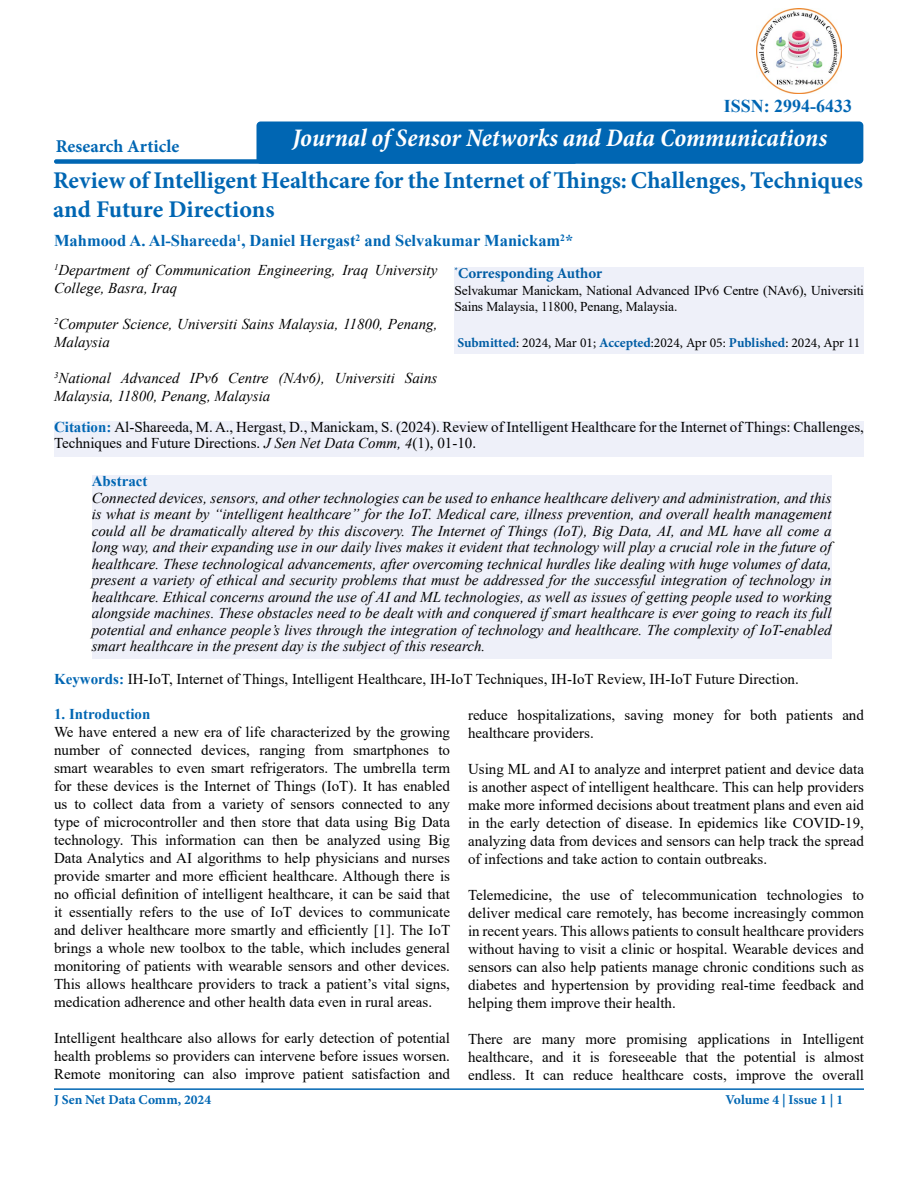
<style>
.page{position:relative;width:918px;height:1188px;background:#fff}
.page>*{position:absolute;margin:0;border:0;box-sizing:border-box;transform-origin:0 0}
.t1{font:italic 700 condensed 25.5px "Minion Pro";letter-spacing:-.005em;color:#fff}
.t2{font:700 24px/28.8px "Minion Pro";color:#0066b3}
.t3{font:700 18px "Minion Pro";color:#0066b3}
.t4{font:700 18px "Times New Roman";color:#0066b3}
.t5{font:700 16.5px "Times New Roman";color:#0066b3}
.t6{font:15px/18px "Times New Roman";color:#000;text-align:justify}
.t7{font:italic 15px/16.5px "Times New Roman";color:#000}
.t8{font:700 15px "Times New Roman";color:#0066b3}
.t9{font:700 15px "Minion Pro";color:#005da4}
.t10{font:13.5px/16.5px "Times New Roman";letter-spacing:-.01em;color:#000}
.t11{font:13.5px "Minion Pro";color:#000}
.t12{font:700 13.5px "Minion Pro";color:#0066b3}
.s1{font-weight:700;color:#005da4}
.s2{font-weight:700;color:#0066b3}
.s3{font-style:italic}
</style>
<div class="page">
<div style="left:54px;top:421px;width:810px;height:36px;background:#eef0f9"></div>
<div style="left:54px;top:159px;width:523px;height:5px;background:#0066b3;border-radius:2px"></div>
<hr style="left:54px;top:1088px;width:810px;height:2px;background:#0066b3">
<div style="left:257px;top:122px;width:606px;height:42px;background:#0066b3;border-radius:4px"></div>
<div style="left:455px;top:267px;width:409px;height:87px;background:#eef0f9"></div>
<div style="left:92px;top:475px;width:740px;height:184px;background:#eef0f9"></div>
<img style="left:757px;top:8px;width:85px;height:86px">
<p class="t3" style="left:56px;top:133px;width:125px">Research Article</p>
<p class="t4" style="left:724px;top:93px;width:130px">ISSN: 2994-6433</p>
<h1 class="t1" style="left:293px;top:120px;width:536px">Journal of Sensor Networks and Data Communications</h1>
<h2 class="t2" style="left:53px;top:166px;width:811px">Review of Intelligent Healthcare for the Internet of Things: Challenges, Techniques and Future Directions</h2>
<p class="t5" style="left:54px;top:229px;width:521px">Mahmood A. Al-Shareeda<sup>1</sup>, Daniel Hergast<sup>2</sup> and Selvakumar Manickam<sup>2</sup>*</p>
<p class="t7" style="left:54px;top:261px;width:385px;line-height:18px"><sup>1</sup>Department of Communication Engineering, Iraq University<br>College, Basra, Iraq</p>
<p class="t7" style="left:54px;top:315px;width:385px;line-height:18px"><sup>2</sup>Computer Science, Universiti Sains Malaysia, 11800, Penang,<br>Malaysia</p>
<p class="t7" style="left:54px;top:369px;width:385px;line-height:18px"><sup>3</sup>National Advanced IPv6 Centre (NAv6), Universiti Sains<br>Malaysia, 11800, Penang, Malaysia</p>
<p class="t9" style="left:455px;top:263px;width:149px"><sup>*</sup>Corresponding Author</p>
<p class="t10" style="left:455px;top:282px;width:411px">Selvakumar Manickam, National Advanced IPv6 Centre (NAv6), Universiti<br>Sains Malaysia, 11800, Penang, Malaysia.</p>
<p class="t11" style="left:457px;top:334px;width:404px"><span class="s1">Submitted</span>: 2024, Mar 01; <span class="s1">Accepted</span>:2024, Apr 05: <span class="s1">Published</span>: 2024, Apr 11</p>
<p class="t6" style="left:54px;top:418px;width:812px;line-height:16.5px"><span class="s2">Citation:</span> Al-Shareeda, M. A., Hergast, D., Manickam, S. (2024). Review of Intelligent Healthcare for the Internet of Things: Challenges,<br>Techniques and Future Directions. <span class="s3">J Sen Net Data Comm, 4</span>(1), 01-10.</p>
<p class="t8" style="left:92px;top:470px;width:57px">Abstract</p>
<p class="t7" style="left:92px;top:489px;width:741px;text-align:justify">Connected devices, sensors, and other technologies can be used to enhance healthcare delivery and administration, and this is what is meant by “intelligent healthcare” for the IoT. Medical care, illness prevention, and overall health management could all be dramatically altered by this discovery. The Internet of Things (IoT), Big Data, AI, and ML have all come a long way, and their expanding use in our daily lives makes it evident that technology will play a crucial role in the future of healthcare. These technological advancements, after overcoming technical hurdles like dealing with huge volumes of data, present a variety of ethical and security problems that must be addressed for the successful integration of technology in healthcare. Ethical concerns around the use of AI and ML technologies, as well as issues of getting people used to working alongside machines. These obstacles need to be dealt with and conquered if smart healthcare is ever going to reach its full potential and enhance people’s lives through the integration of technology and healthcare. The complexity of IoT-enabled smart healthcare in the present day is the subject of this research.</p>
<p class="t6" style="left:54px;top:669px;width:746px"><span class="s2">Keywords:</span> IH-IoT, Internet of Things, Intelligent Healthcare, IH-IoT Techniques, IH-IoT Review, IH-IoT Future Direction.</p>
<p class="t8" style="left:54px;top:704px;width:98px">1. Introduction</p>
<p class="t6" style="left:54px;top:723px;width:398px">We have entered a new era of life characterized by the growing number of connected devices, ranging from smartphones to smart wearables to even smart refrigerators. The umbrella term for these devices is the Internet of Things (IoT). It has enabled us to collect data from a variety of sensors connected to any type of microcontroller and then store that data using Big Data technology. This information can then be analyzed using Big Data Analytics and AI algorithms to help physicians and nurses provide smarter and more efficient healthcare. Although there is no official definition of intelligent healthcare, it can be said that it essentially refers to the use of IoT devices to communicate and deliver healthcare more smartly and efficiently [1]. The IoT brings a whole new toolbox to the table, which includes general monitoring of patients with wearable sensors and other devices.<br>This allows healthcare providers to track a patient’s vital signs, medication adherence and other health data even in rural areas.</p>
<p class="t6" style="left:54px;top:1029px;width:398px">Intelligent healthcare also allows for early detection of potential health problems so providers can intervene before issues worsen.<br>Remote monitoring can also improve patient satisfaction and</p>
<p class="t6" style="left:468px;top:705px;width:397px">reduce hospitalizations, saving money for both patients and healthcare providers.</p>
<p class="t6" style="left:468px;top:759px;width:398px">Using ML and AI to analyze and interpret patient and device data is another aspect of intelligent healthcare. This can help providers make more informed decisions about treatment plans and even aid in the early detection of disease. In epidemics like COVID-19, analyzing data from devices and sensors can help track the spread of infections and take action to contain outbreaks.</p>
<p class="t6" style="left:468px;top:885px;width:398px">Telemedicine, the use of telecommunication technologies to deliver medical care remotely, has become increasingly common in recent years. This allows patients to consult healthcare providers without having to visit a clinic or hospital. Wearable devices and sensors can also help patients manage chronic conditions such as diabetes and hypertension by providing real-time feedback and helping them improve their health.</p>
<p class="t6" style="left:468px;top:1029px;width:398px">There are many more promising applications in Intelligent healthcare, and it is foreseeable that the potential is almost endless. It can reduce healthcare costs, improve the overall</p>
<p class="t12" style="left:54px;top:1090px;width:159px">J Sen Net Data Comm, 2024</p>
<p class="t12" style="left:726px;top:1090px;width:119px">Volume 4 | Issue 1 | 1</p>
</div>
